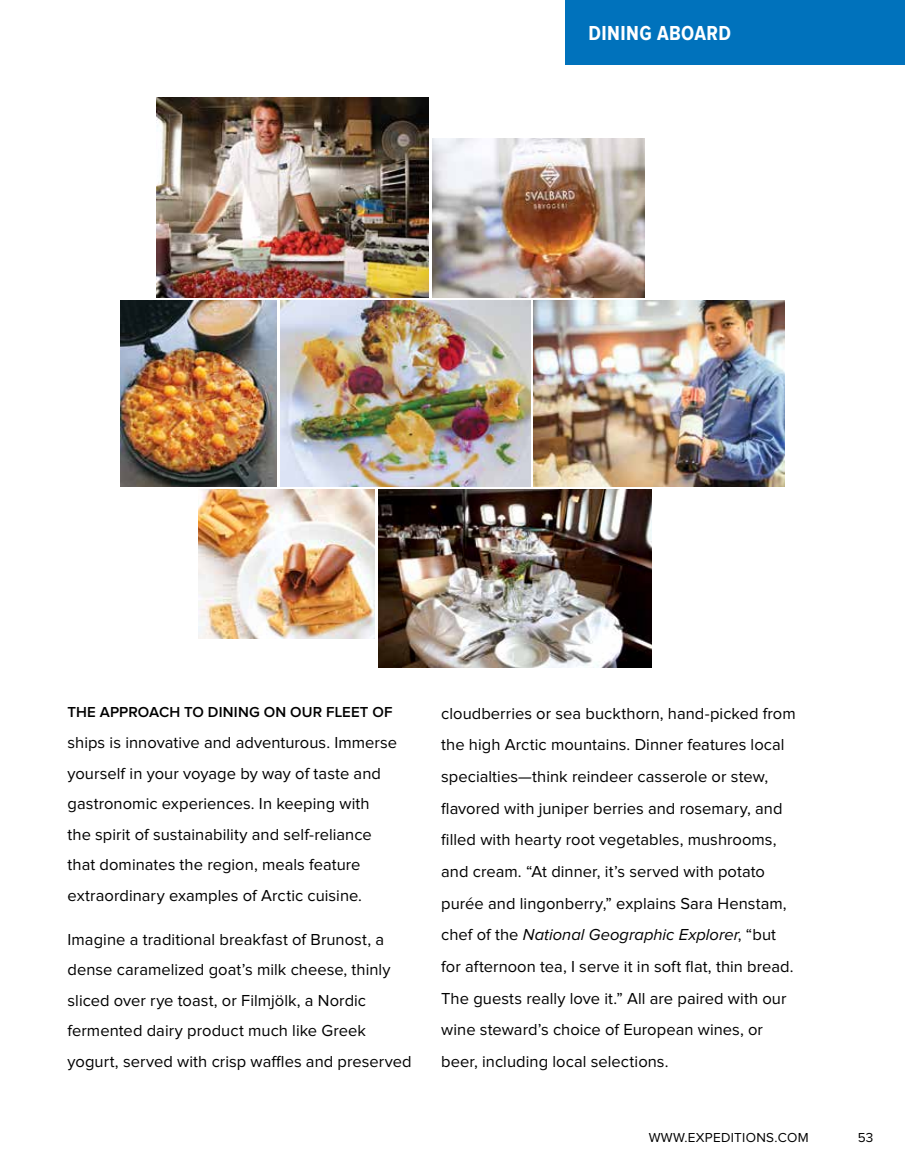
<style>
.page{position:relative;width:905px;height:1175px;background:#fff}
.page>*{position:absolute;margin:0;border:0;box-sizing:border-box;transform-origin:0 0}
.t1{font:700 21px "Proxima Nova Cond";letter-spacing:.02em;color:#fff}
.t2{font:16.5px/31.7px "Proxima Nova";letter-spacing:.005em;color:#000}
.t3{font:600 15px "Proxima Nova";letter-spacing:.015em;color:#000}
.t4{font:13.5px "Proxima Nova";letter-spacing:.02em;color:#000}
.s1{font-style:italic}
</style>
<div class="page">
<img style="left:280px;top:300px;width:250px;height:186px">
<img style="left:533px;top:300px;width:251px;height:186px">
<img style="left:156px;top:98px;width:273px;height:199px">
<img style="left:378px;top:489px;width:273px;height:179px">
<img style="left:121px;top:300px;width:156px;height:186px">
<img style="left:432px;top:138px;width:213px;height:159px">
<img style="left:198px;top:489px;width:177px;height:149px">
<div style="left:566px;top:0;width:338px;height:64px;background:#0072bc"></div>
<p class="t1" style="left:588px;top:22px;width:144px">DINING ABOARD</p>
<p class="t3" style="left:68px;top:704px;width:326px">THE APPROACH TO DINING ON OUR FLEET OF</p>
<p class="t2" style="left:68px;top:727px;width:331px;line-height:30.6px">ships is innovative and adventurous. Immerse yourself in your voyage by way of taste and gastronomic experiences. In keeping with<br>the spirit of sustainability and self-reliance that dominates the region, meals feature extraordinary examples of Arctic cuisine.</p>
<p class="t2" style="left:68px;top:924px;width:346px;line-height:30.6px">Imagine a traditional breakfast of Brunost, a dense caramelized goat’s milk cheese, thinly sliced over rye toast, or Filmjölk, a Nordic fermented dairy product much like Greek yogurt, served with crisp waffles and preserved</p>
<p class="t2" style="left:441px;top:697px;width:356px">cloudberries or sea buckthorn, hand-picked from the high Arctic mountains. Dinner features local specialties—think reindeer casserole or stew, flavored with juniper berries and rosemary, and filled with hearty root vegetables, mushrooms, and cream. “At dinner, it’s served with potato purée and lingonberry,” explains Sara Henstam, chef of the <span class="s1">National Geographic Explorer</span>, “but for afternoon tea, I serve it in soft flat, thin bread.<br>The guests really love it.” All are paired with our wine steward’s choice of European wines, or beer, including local selections.</p>
<p class="t4" style="left:648px;top:1129px;width:161px">WWW.EXPEDITIONS.COM</p>
<p class="t4" style="left:857px;top:1129px;width:17px">53</p>
</div>
